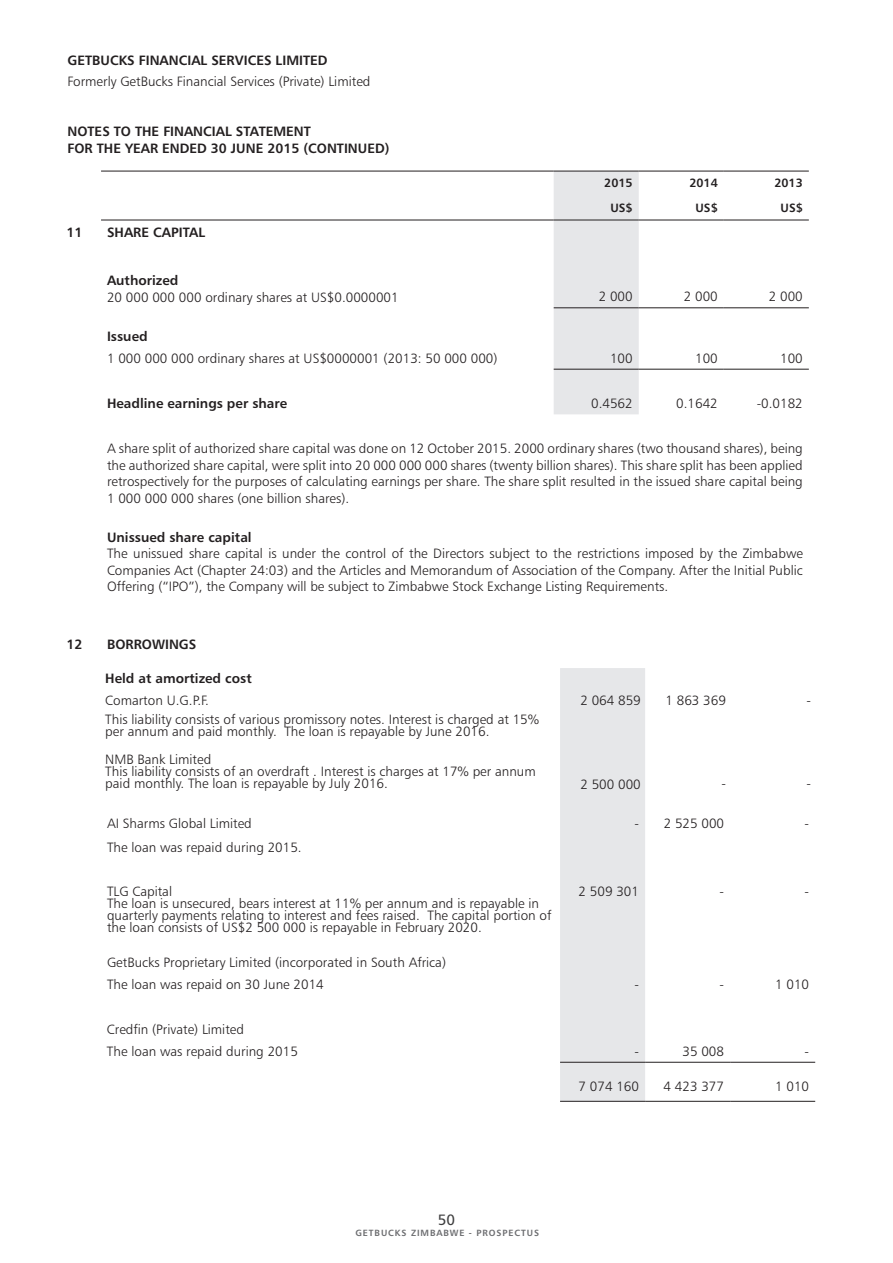
<style>
.page{position:relative;width:893px;height:1263px;background:#fff}
.page>*{position:absolute;margin:0;border:0;box-sizing:border-box;transform-origin:0 0}
.t1{font:15px "Humanist 777 BT Roman B";color:#3e3e3f}
.t2{font:13.5px/16.5px "Humanist 777 BT Light B";color:#231f20}
.t3{font:13.5px/16.8px "Humanist 777 BT Bold B";color:#231f20}
.t4{font:12px "Humanist 777 BT Bold B";color:#231f20}
.t5{font:9px "Humanist 777 BT Bold B";letter-spacing:.1em;color:#6c6d70}
</style>
<div class="page">
<div style="left:554px;top:172px;width:85px;height:242px;background:#e6e7e9"></div>
<hr style="left:101px;top:171px;width:453px;height:1px;background:#231f20">
<hr style="left:554px;top:171px;width:85px;height:1px;background:#231f20">
<hr style="left:639px;top:171px;width:85px;height:1px;background:#231f20">
<hr style="left:724px;top:171px;width:85px;height:1px;background:#231f20">
<hr style="left:101px;top:220px;width:453px;height:1px;background:#231f20">
<hr style="left:554px;top:220px;width:85px;height:1px;background:#231f20">
<hr style="left:639px;top:220px;width:85px;height:1px;background:#231f20">
<hr style="left:724px;top:220px;width:85px;height:1px;background:#231f20">
<hr style="left:554px;top:307px;width:85px;height:1px;background:#231f20">
<hr style="left:639px;top:307px;width:85px;height:1px;background:#231f20">
<hr style="left:724px;top:307px;width:85px;height:1px;background:#231f20">
<hr style="left:554px;top:369px;width:85px;height:1px;background:#231f20">
<hr style="left:639px;top:369px;width:85px;height:1px;background:#231f20">
<hr style="left:724px;top:369px;width:85px;height:1px;background:#231f20">
<div style="left:560px;top:668px;width:85px;height:433px;background:#e6e7e9"></div>
<hr style="left:560px;top:1062px;width:85px;height:1px;background:#231f20">
<hr style="left:645px;top:1062px;width:85px;height:1px;background:#231f20">
<hr style="left:730px;top:1062px;width:85px;height:1px;background:#231f20">
<hr style="left:560px;top:1101px;width:85px;height:1px;background:#231f20">
<hr style="left:645px;top:1101px;width:85px;height:1px;background:#231f20">
<hr style="left:730px;top:1101px;width:85px;height:1px;background:#231f20">
<p class="t3" style="left:68px;top:51px;width:262px">GETBUCKS FINANCIAL SERVICES LIMITED</p>
<p class="t2" style="left:68px;top:73px;width:304px">Formerly GetBucks Financial Services (Private) Limited</p>
<p class="t3" style="left:68px;top:123px;width:324px">NOTES TO THE FINANCIAL STATEMENT<br>FOR THE YEAR ENDED 30 JUNE 2015 (CONTINUED)</p>
<p class="t4" style="left:604px;top:175px;width:30px">2015</p>
<p class="t4" style="left:689px;top:175px;width:30px">2014</p>
<p class="t4" style="left:774px;top:175px;width:30px">2013</p>
<p class="t4" style="left:610px;top:200px;width:24px">US$</p>
<p class="t4" style="left:695px;top:200px;width:24px">US$</p>
<p class="t4" style="left:781px;top:200px;width:24px">US$</p>
<p class="t3" style="left:67px;top:223px;width:18px">11</p>
<p class="t3" style="left:107px;top:223px;width:100px">SHARE CAPITAL</p>
<p class="t3" style="left:107px;top:272px;width:73px">Authorized</p>
<p class="t2" style="left:107px;top:289px;width:293px">20 000 000 000 ordinary shares at US$0.0000001</p>
<p class="t2" style="left:599px;top:288px;width:36px">2 000</p>
<p class="t2" style="left:684px;top:288px;width:36px">2 000</p>
<p class="t2" style="left:769px;top:288px;width:36px">2 000</p>
<p class="t3" style="left:107px;top:327px;width:42px">Issued</p>
<p class="t2" style="left:107px;top:350px;width:392px">1 000 000 000 ordinary shares at US$0000001 (2013: 50 000 000)</p>
<p class="t2" style="left:610px;top:350px;width:24px">100</p>
<p class="t2" style="left:695px;top:350px;width:24px">100</p>
<p class="t2" style="left:780px;top:350px;width:24px">100</p>
<p class="t3" style="left:107px;top:395px;width:182px">Headline earnings per share</p>
<p class="t2" style="left:591px;top:395px;width:43px">0.4562</p>
<p class="t2" style="left:676px;top:395px;width:43px">0.1642</p>
<p class="t2" style="left:757px;top:395px;width:48px">-0.0182</p>
<p class="t2" style="left:107px;top:440px;width:697px;text-align:justify">A share split of authorized share capital was done on 12 October 2015. 2000 ordinary shares (two thousand shares), being the authorized share capital, were split into 20 000 000 000 shares (twenty billion shares). This share split has been applied retrospectively for the purposes of calculating earnings per share. The share split resulted in the issued share capital being 1 000 000 000 shares (one billion shares).</p>
<p class="t3" style="left:107px;top:528px;width:146px">Unissued share capital</p>
<p class="t2" style="left:107px;top:545px;width:697px;text-align:justify">The unissued share capital is under the control of the Directors subject to the restrictions imposed by the Zimbabwe Companies Act (Chapter 24:03) and the Articles and Memorandum of Association of the Company. After the Initial Public Offering (“IPO”), the Company will be subject to Zimbabwe Stock Exchange Listing Requirements.</p>
<p class="t3" style="left:67px;top:635px;width:18px">12</p>
<p class="t3" style="left:107px;top:635px;width:91px">BORROWINGS</p>
<p class="t3" style="left:105px;top:670px;width:148px">Held at amortized cost</p>
<p class="t2" style="left:105px;top:692px;width:105px">Comarton U.G.P.F.</p>
<p class="t2" style="left:580px;top:692px;width:62px">2 064 859</p>
<p class="t2" style="left:665px;top:692px;width:62px">1 863 369</p>
<p class="t2" style="left:806px;top:692px;width:6px">-</p>
<p class="t2" style="left:105px;top:713px;width:435px;line-height:12px">This liability consists of various promissory notes. Interest is charged at 15% per annum and paid monthly. The loan is repayable by June 2016.</p>
<p class="t2" style="left:105px;top:753px;width:432px;line-height:12.1px">NMB Bank Limited<br>This liability consists of an overdraft . Interest is charges at 17% per annum paid monthly. The loan is repayable by July 2016.</p>
<p class="t2" style="left:580px;top:775px;width:62px">2 500 000</p>
<p class="t2" style="left:721px;top:775px;width:6px">-</p>
<p class="t2" style="left:806px;top:775px;width:6px">-</p>
<p class="t2" style="left:107px;top:815px;width:146px">AI Sharms Global Limited</p>
<p class="t2" style="left:634px;top:815px;width:91px">- 2 525 000</p>
<p class="t2" style="left:805px;top:815px;width:6px">-</p>
<p class="t2" style="left:107px;top:838px;width:196px">The loan was repaid during 2015.</p>
<p class="t2" style="left:107px;top:885px;width:446px;line-height:12.1px">TLG Capital<br>The loan is unsecured, bears interest at 11% per annum and is repayable in quarterly payments relating to interest and fees raised. The capital portion of the loan consists of US$2 500 000 is repayable in February 2020.</p>
<p class="t2" style="left:579px;top:883px;width:62px">2 509 301</p>
<p class="t2" style="left:720px;top:883px;width:6px">-</p>
<p class="t2" style="left:805px;top:883px;width:6px">-</p>
<p class="t2" style="left:107px;top:951px;width:341px;line-height:22.4px">GetBucks Proprietary Limited (incorporated in South Africa)<br>The loan was repaid on 30 June 2014</p>
<p class="t2" style="left:634px;top:976px;width:6px">-</p>
<p class="t2" style="left:719px;top:976px;width:6px">-</p>
<p class="t2" style="left:775px;top:976px;width:36px">1 010</p>
<p class="t2" style="left:107px;top:1018px;width:192px;line-height:22.4px">Credfin (Private) Limited<br>The loan was repaid during 2015</p>
<p class="t2" style="left:634px;top:1043px;width:6px">-</p>
<p class="t2" style="left:682px;top:1043px;width:43px">35 008</p>
<p class="t2" style="left:805px;top:1043px;width:6px">-</p>
<p class="t2" style="left:579px;top:1078px;width:62px">7 074 160</p>
<p class="t2" style="left:664px;top:1078px;width:62px">4 423 377</p>
<p class="t2" style="left:775px;top:1078px;width:36px">1 010</p>
<p class="t1" style="left:438px;top:1210px;width:19px">50</p>
<p class="t5" style="left:355px;top:1227px;width:185px">GETBUCKS ZIMBABWE - PROSPECTUS</p>
</div>
